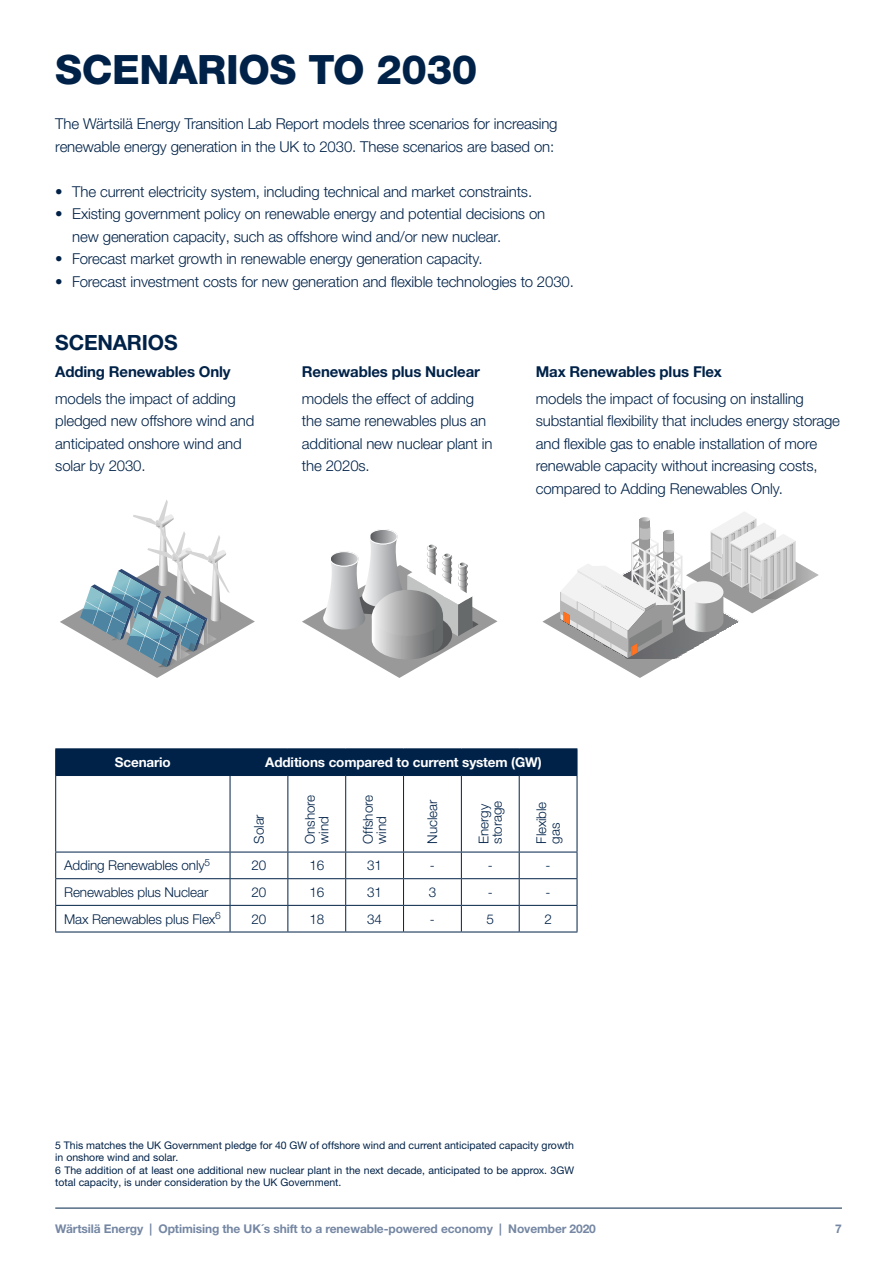
<style>
.page{position:relative;width:893px;height:1263px;background:#fff}
.page>*{position:absolute;margin:0;border:0;box-sizing:border-box;transform-origin:0 0}
.Head_1{font:800 40.5px "Helvetica Neue LTW1 G";letter-spacing:-.01em;color:#002248}
.Sub_2_Break{font:700 21px "Helvetica Neue LTW1 G";letter-spacing:-.01em;color:#002248}
.t1{font:300 15px/22.5px "Helvetica Neue LTW1 G";letter-spacing:-.01em;color:#002248}
.Sub_1{font:700 15px "Helvetica Neue LTW1 G";letter-spacing:-.01em;color:#002248}
.Table_txt{font:300 13.5px/13.5px "Helvetica Neue LTW1 G";letter-spacing:-.01em;color:#002248}
.Table_Sub_W{font:700 13.5px "Helvetica Neue LTW1 G";letter-spacing:-.01em;color:#fff}
.t2{font:700 12px "Helvetica Neue LTW1 G";letter-spacing:-.01em;color:#7587a3}
.Corporate{font:10.5px/12.6px "Helvetica Neue LTW1 G";color:#002248}
</style>
<div class="page">
<svg style="left:302px;top:529px;width:195px;height:149px"></svg>
<svg style="left:60px;top:500px;width:195px;height:178px"></svg>
<svg style="left:542px;top:512px;width:277px;height:166px"></svg>
<hr style="left:55px;top:1208px;width:787px;height:1px;background:#002248">
<hr style="left:55px;top:748px;width:175px;height:1px;background:#002248">
<hr style="left:230px;top:748px;width:58px;height:1px;background:#002248">
<hr style="left:288px;top:748px;width:58px;height:1px;background:#002248">
<hr style="left:346px;top:748px;width:58px;height:1px;background:#002248">
<hr style="left:404px;top:748px;width:57px;height:1px;background:#002248">
<hr style="left:461px;top:748px;width:58px;height:1px;background:#002248">
<hr style="left:519px;top:748px;width:58px;height:1px;background:#002248">
<div style="left:55px;top:749px;width:523px;height:26px;background:#002248"></div>
<hr style="left:55px;top:775px;width:175px;height:1px;background:#002248">
<hr style="left:55px;top:776px;width:1px;height:76px;background:#002248">
<hr style="left:230px;top:775px;width:58px;height:1px;background:#002248">
<hr style="left:230px;top:776px;width:1px;height:76px;background:#002248">
<hr style="left:288px;top:775px;width:58px;height:1px;background:#002248">
<hr style="left:287px;top:776px;width:1px;height:76px;background:#002248">
<hr style="left:346px;top:775px;width:58px;height:1px;background:#002248">
<hr style="left:345px;top:776px;width:1px;height:76px;background:#002248">
<hr style="left:404px;top:775px;width:57px;height:1px;background:#002248">
<hr style="left:403px;top:776px;width:1px;height:76px;background:#002248">
<hr style="left:461px;top:775px;width:58px;height:1px;background:#002248">
<hr style="left:461px;top:776px;width:1px;height:76px;background:#002248">
<hr style="left:519px;top:775px;width:58px;height:1px;background:#002248">
<hr style="left:519px;top:776px;width:1px;height:76px;background:#002248">
<hr style="left:577px;top:776px;width:1px;height:76px;background:#002248">
<hr style="left:55px;top:852px;width:175px;height:1px;background:#002248">
<hr style="left:230px;top:852px;width:58px;height:1px;background:#002248">
<hr style="left:288px;top:852px;width:58px;height:1px;background:#002248">
<hr style="left:346px;top:852px;width:58px;height:1px;background:#002248">
<hr style="left:404px;top:852px;width:57px;height:1px;background:#002248">
<hr style="left:461px;top:852px;width:58px;height:1px;background:#002248">
<hr style="left:519px;top:852px;width:58px;height:1px;background:#002248">
<hr style="left:55px;top:878px;width:175px;height:1px;background:#002248">
<hr style="left:230px;top:878px;width:58px;height:1px;background:#002248">
<hr style="left:288px;top:878px;width:58px;height:1px;background:#002248">
<hr style="left:346px;top:878px;width:58px;height:1px;background:#002248">
<hr style="left:404px;top:878px;width:57px;height:1px;background:#002248">
<hr style="left:461px;top:878px;width:58px;height:1px;background:#002248">
<hr style="left:519px;top:878px;width:58px;height:1px;background:#002248">
<hr style="left:55px;top:905px;width:175px;height:1px;background:#002248">
<svg style="left:55px;top:852px;width:1px;height:79px"></svg>
<hr style="left:230px;top:905px;width:58px;height:1px;background:#002248">
<svg style="left:230px;top:852px;width:1px;height:79px"></svg>
<hr style="left:288px;top:905px;width:58px;height:1px;background:#002248">
<svg style="left:287px;top:852px;width:1px;height:79px"></svg>
<hr style="left:346px;top:905px;width:58px;height:1px;background:#002248">
<svg style="left:345px;top:852px;width:1px;height:79px"></svg>
<hr style="left:404px;top:905px;width:57px;height:1px;background:#002248">
<svg style="left:403px;top:852px;width:1px;height:79px"></svg>
<hr style="left:461px;top:905px;width:58px;height:1px;background:#002248">
<svg style="left:461px;top:852px;width:1px;height:79px"></svg>
<hr style="left:519px;top:905px;width:58px;height:1px;background:#002248">
<svg style="left:519px;top:852px;width:1px;height:79px"></svg>
<svg style="left:577px;top:852px;width:1px;height:79px"></svg>
<hr style="left:55px;top:931px;width:175px;height:1px;background:#002248">
<hr style="left:230px;top:931px;width:58px;height:1px;background:#002248">
<hr style="left:288px;top:931px;width:58px;height:1px;background:#002248">
<hr style="left:346px;top:931px;width:58px;height:1px;background:#002248">
<hr style="left:404px;top:931px;width:57px;height:1px;background:#002248">
<hr style="left:461px;top:931px;width:58px;height:1px;background:#002248">
<hr style="left:519px;top:931px;width:58px;height:1px;background:#002248">
<p class="Head_1" style="left:55px;top:46px;width:424px">SCENARIOS TO 2030</p>
<p class="t1" style="left:55px;top:113px;width:504px">The Wärtsilä Energy Transition Lab Report models three scenarios for increasing renewable energy generation in the UK to 2030. These scenarios are based on:</p>
<p class="t1" style="left:55px;top:180px;width:478px">• The current electricity system, including technical and market constraints.</p>
<p class="t1" style="left:72px;top:203px;width:474px;text-indent:-17px">• Existing government policy on renewable energy and potential decisions on new generation capacity, such as offshore wind and/or new nuclear.</p>
<p class="t1" style="left:55px;top:248px;width:429px">• Forecast market growth in renewable energy generation capacity.</p>
<p class="t1" style="left:55px;top:270px;width:520px">• Forecast investment costs for new generation and flexible technologies to 2030.</p>
<p class="Sub_2_Break" style="left:55px;top:330px;width:124px">SCENARIOS</p>
<p class="Sub_1" style="left:55px;top:362px;width:177px">Adding Renewables Only</p>
<p class="t1" style="left:55px;top:387px;width:201px">models the impact of adding pledged new offshore wind and anticipated onshore wind and solar by 2030.</p>
<p class="Sub_1" style="left:302px;top:362px;width:180px">Renewables plus Nuclear</p>
<p class="t1" style="left:302px;top:387px;width:192px">models the effect of adding the same renewables plus an additional new nuclear plant in the 2020s.</p>
<p class="Sub_1" style="left:536px;top:362px;width:187px">Max Renewables plus Flex</p>
<p class="t1" style="left:536px;top:387px;width:306px">models the impact of focusing on installing substantial flexibility that includes energy storage and flexible gas to enable installation of more renewable capacity without increasing costs, compared to Adding Renewables Only.</p>
<p class="Table_Sub_W" style="left:115px;top:754px;width:58px">Scenario</p>
<p class="Table_Sub_W" style="left:265px;top:754px;width:278px">Additions compared to current system (GW)</p>
<p class="Table_txt" style="left:252px;top:843px;width:31px;rotate:-90deg">Solar</p>
<p class="Table_txt" style="left:303px;top:843px;width:50px;rotate:-90deg">Onshore wind</p>
<p class="Table_txt" style="left:361px;top:843px;width:50px;rotate:-90deg">Offshore wind</p>
<p class="Table_txt" style="left:426px;top:843px;width:45px;rotate:-90deg">Nuclear</p>
<p class="Table_txt" style="left:477px;top:843px;width:44px;rotate:-90deg">Energy storage</p>
<p class="Table_txt" style="left:535px;top:843px;width:43px;rotate:-90deg">Flexible gas</p>
<p class="Table_txt" style="left:64px;top:858px;width:147px">Adding Renewables only<sup>5</sup></p>
<p class="Table_txt" style="left:252px;top:858px;width:16px">20</p>
<p class="Table_txt" style="left:309px;top:858px;width:16px">16</p>
<p class="Table_txt" style="left:367px;top:858px;width:16px">31</p>
<p class="Table_txt" style="left:430px;top:858px;width:6px">-</p>
<p class="Table_txt" style="left:488px;top:858px;width:6px">-</p>
<p class="Table_txt" style="left:546px;top:858px;width:6px">-</p>
<p class="Table_txt" style="left:64px;top:885px;width:146px">Renewables plus Nuclear</p>
<p class="Table_txt" style="left:252px;top:885px;width:16px">20</p>
<p class="Table_txt" style="left:309px;top:885px;width:16px">16</p>
<p class="Table_txt" style="left:367px;top:885px;width:16px">31</p>
<p class="Table_txt" style="left:429px;top:885px;width:9px">3</p>
<p class="Table_txt" style="left:488px;top:885px;width:6px">-</p>
<p class="Table_txt" style="left:546px;top:885px;width:6px">-</p>
<p class="Table_txt" style="left:64px;top:912px;width:158px">Max Renewables plus Flex<sup>6</sup></p>
<p class="Table_txt" style="left:252px;top:912px;width:16px">20</p>
<p class="Table_txt" style="left:309px;top:912px;width:16px">18</p>
<p class="Table_txt" style="left:367px;top:912px;width:16px">34</p>
<p class="Table_txt" style="left:430px;top:912px;width:6px">-</p>
<p class="Table_txt" style="left:486px;top:912px;width:9px">5</p>
<p class="Table_txt" style="left:544px;top:912px;width:9px">2</p>
<p class="Corporate" style="left:55px;top:1138px;width:520px">5 This matches the UK Government pledge for 40 GW of offshore wind and current anticipated capacity growth in onshore wind and solar.</p>
<p class="Corporate" style="left:55px;top:1164px;width:520px">6 The addition of at least one additional new nuclear plant in the next decade, anticipated to be approx. 3GW total capacity, is under consideration by the UK Government.</p>
<p class="t2" style="left:55px;top:1222px;width:542px">Wärtsilä Energy | Optimising the UK´s shift to a renewable-powered economy | November 2020</p>
<p class="t2" style="left:835px;top:1222px;width:8px">7</p>
</div>
